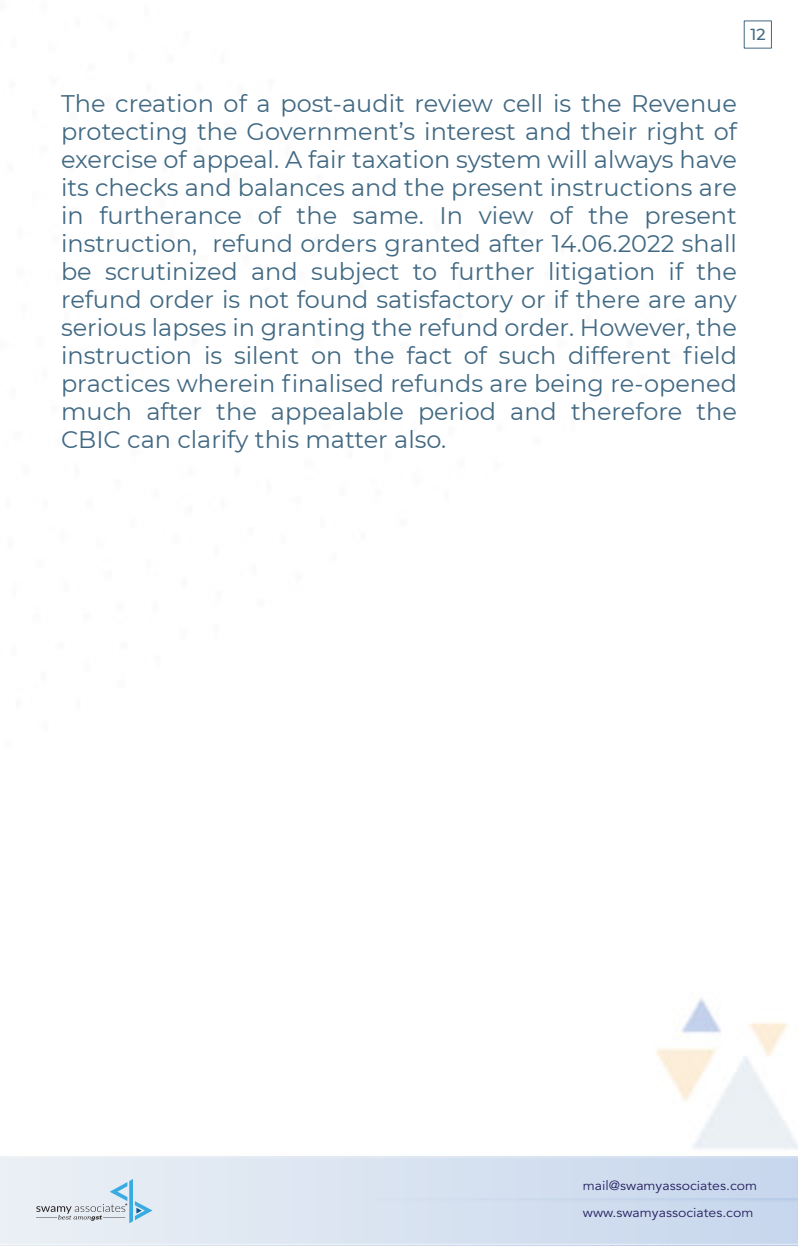
<style>
.page{position:relative;width:798px;height:1246px;background:#fff}
.page>*{position:absolute;margin:0;border:0;box-sizing:border-box;transform-origin:0 0}
.t1{font:24px/28px "Montserrat";color:#416983;text-align:justify}
.t2{font:500 16px "Montserrat";color:#416983}
.t3{font:13.2px "Avenir LT Std";color:#262261;scale:1.07 1}
</style>
<div class="page">
<img style="left:656px;top:20px;width:142px;height:1129px">
<svg style="left:36px;top:1179px;width:116px;height:44px;background:#d0dee8"></svg>
<div style="left:744px;top:21px;width:28px;height:28px;background:#fff;border:1px solid #416983"></div>
<p class="t2" style="left:750px;top:25px;width:17px">12</p>
<p class="t1" style="left:61px;top:90px;width:677px">The creation of a post-audit review cell is the Revenue protecting the Government’s interest and their right of exercise of appeal. A fair taxation system will always have its checks and balances and the present instructions are in furtherance of the same. In view of the present instruction, refund orders granted after 14.06.2022 shall be scrutinized and subject to further litigation if the refund order is not found satisfactory or if there are any serious lapses in granting the refund order. However, the instruction is silent on the fact of such different field practices wherein finalised refunds are being re-opened much after the appealable period and therefore the CBIC can clarify this matter also.</p>
<p class="t3" style="left:583px;top:1180px;width:164px">mail@swamyassociates.com</p>
<p class="t3" style="left:583px;top:1207px;width:161px">www.swamyassociates.com</p>
</div>
